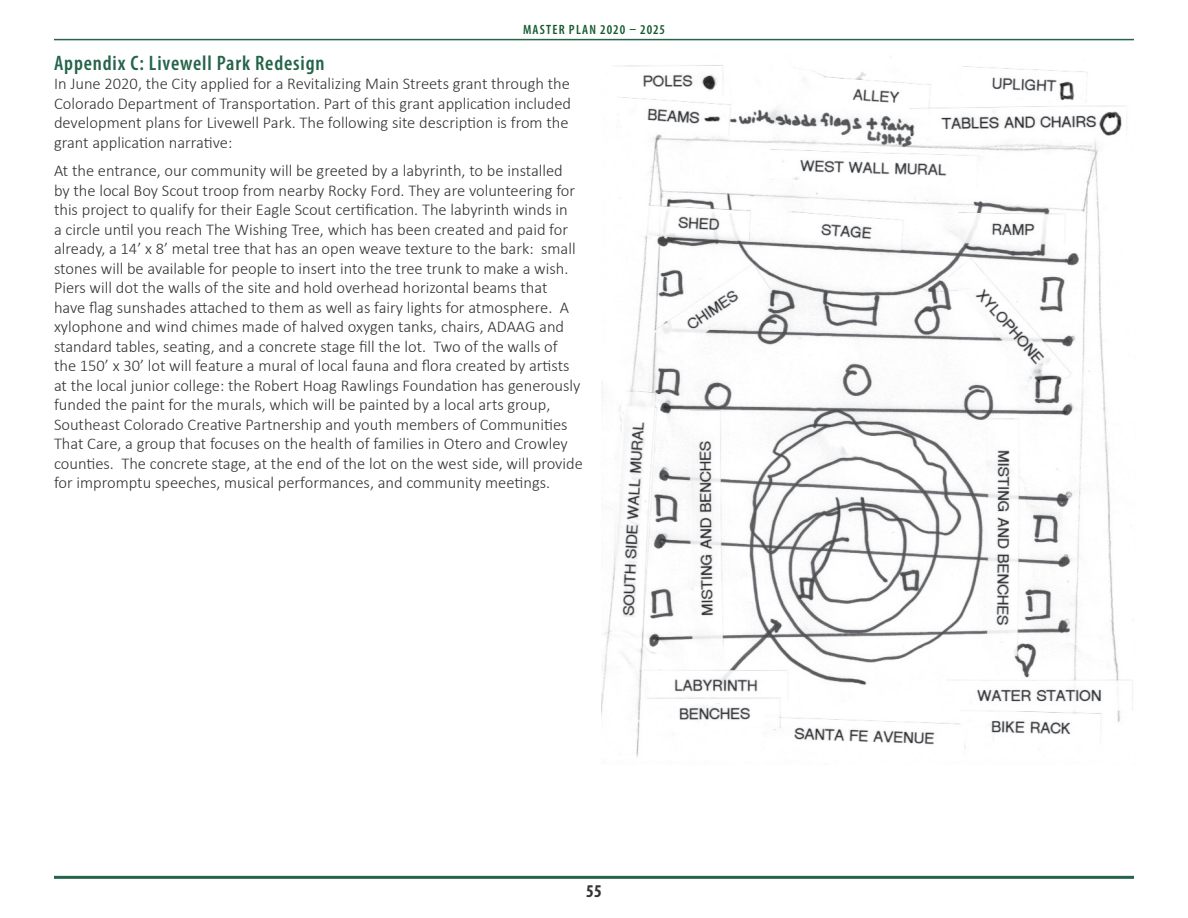
<style>
.page{position:relative;width:1188px;height:918px;background:#fff}
.page>*{position:absolute;margin:0;border:0;box-sizing:border-box;transform-origin:0 0}
.t1{font:600 condensed 21px "Myriad Pro";letter-spacing:.04em;color:#25644a}
.t2{font:700 condensed 18px "Myriad Pro";color:#343332}
.t3{font:300 16.5px/19.5px "Calibri";color:#343332}
.t4{font:600 condensed 13.5px "Myriad Pro";letter-spacing:.09em;color:#14592d}
</style>
<div class="page">
<hr style="left:54px;top:39px;width:1080px;height:1px;background:#25644a">
<hr style="left:54px;top:876px;width:1080px;height:3px;background:#25644a">
<img style="left:602px;top:65px;width:532px;height:700px">
<p class="t4" style="left:523px;top:21px;width:144px">MASTER PLAN 2020 – 2025</p>
<p class="t1" style="left:54px;top:50px;width:272px">Appendix C: Livewell Park Redesign</p>
<p class="t3" style="left:54px;top:74px;width:519px">In June 2020, the City applied for a Revitalizing Main Streets grant through the Colorado Department of Transportation. Part of this grant application included development plans for Livewell Park. The following site description is from the grant application narrative:</p>
<p class="t3" style="left:54px;top:161px;width:530px">At the entrance, our community will be greeted by a labyrinth, to be installed<br>by the local Boy Scout troop from nearby Rocky Ford. They are volunteering for this project to qualify for their Eagle Scout certification. The labyrinth winds in<br>a circle until you reach The Wishing Tree, which has been created and paid for already, a 14’ x 8’ metal tree that has an open weave texture to the bark: small stones will be available for people to insert into the tree trunk to make a wish.<br>Piers will dot the walls of the site and hold overhead horizontal beams that have flag sunshades attached to them as well as fairy lights for atmosphere. A xylophone and wind chimes made of halved oxygen tanks, chairs, ADAAG and standard tables, seating, and a concrete stage fill the lot. Two of the walls of the 150’ x 30’ lot will feature a mural of local fauna and flora created by artists at the local junior college: the Robert Hoag Rawlings Foundation has generously funded the paint for the murals, which will be painted by a local arts group, Southeast Colorado Creative Partnership and youth members of Communities That Care, a group that focuses on the health of families in Otero and Crowley counties. The concrete stage, at the end of the lot on the west side, will provide for impromptu speeches, musical performances, and community meetings.</p>
<p class="t2" style="left:586px;top:879px;width:17px">55</p>
</div>
